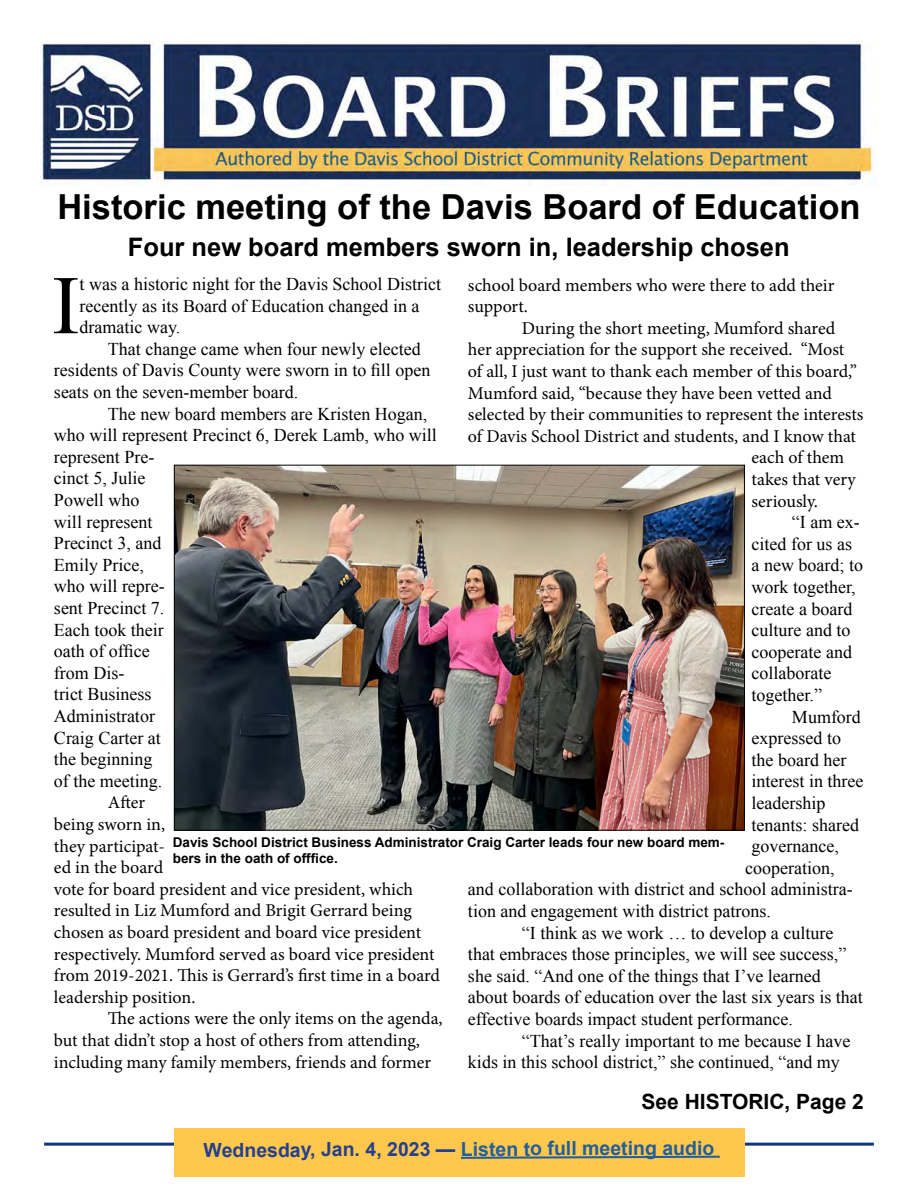
<style>
.page{position:relative;width:918px;height:1188px;background:#fff}
.page>*{position:absolute;margin:0;border:0;box-sizing:border-box;transform-origin:0 0}
.t1{font:83.25px "Times New Roman";color:#000}
.t2{font:700 34.5px "Arial";color:#000}
.t3{font:700 25.5px "Arial";color:#000}
.t4{font:700 21px "Arial";color:#000}
.t5{font:700 19.5px "Arial";letter-spacing:-.005em;color:#215e9e}
.t6{font:18px/21.6px "Times New Roman";color:#000}
.t7{font:18px/21.6px "Minion Pro";color:#000}
.t8{font:700 13.5px/16.2px "Arial";color:#000}
.s1{color:#25408f}
</style>
<div class="page">
<hr style="left:44px;top:1143px;width:830px;height:3px;background:#10357f">
<img style="left:40px;top:41px;width:837px;height:144px">
<div style="left:174px;top:1128px;width:571px;height:49px;background:#ffc74b"></div>
<img style="left:176px;top:467px;width:567px;height:362px">
<svg style="left:460px;top:1155px;width:260px;height:4px"></svg>
<h2 class="t2" style="left:57px;top:184px;width:805px">Historic meeting of the Davis Board of Education</h2>
<h3 class="t3" style="left:128px;top:230px;width:663px">Four new board members sworn in, leadership chosen</h3>
<h1 class="t1" style="left:52px;top:249px;width:29px">I</h1>
<p class="t6" style="left:80px;top:273px;width:363px">t was a historic night for the Davis School District recently as its Board of Education changed in a dramatic way.</p>
<p class="t6" style="left:54px;top:338px;width:378px;text-indent:54px">That change came when four newly elected residents of Davis County were sworn in to fill open seats on the seven-member board.</p>
<p class="t6" style="left:54px;top:403px;width:384px;text-indent:54px">The new board members are Kristen Hogan, who will represent Precinct 6, Derek Lamb, who will represent Pre-<br>cinct 5, Julie<br>Powell who<br>will represent<br>Precinct 3, and<br>Emily Price,<br>who will repre-<br>sent Precinct 7.<br>Each took their<br>oath of office<br>from Dis-<br>trict Business<br>Administrator<br>Craig Carter at<br>the beginning<br>of the meeting.</p>
<p class="t7" style="left:54px;top:792px;width:388px;text-indent:54px">After<br>being sworn in,<br>they participat-<br>ed in the board<br>vote for board president and vice president, which resulted in Liz Mumford and Brigit Gerrard being chosen as board president and board vice president respectively. Mumford served as board vice president from 2019-2021. This is Gerrard’s first time in a board leadership position.</p>
<p class="t7" style="left:54px;top:1008px;width:390px;text-indent:54px">The actions were the only items on the agenda, but that didn’t stop a host of others from attending, including many family members, friends and former</p>
<p class="t7" style="left:468px;top:274px;width:368px">school board members who were there to add their support.</p>
<p class="t7" style="left:522px;top:317px;width:315px">During the short meeting, Mumford shared</p>
<p class="t7" style="left:468px;top:339px;width:378px">her appreciation for the support she received. “Most</p>
<p class="t7" style="left:468px;top:361px;width:391px">of all, I just want to thank each member of this board,”</p>
<p class="t7" style="left:468px;top:382px;width:366px">Mumford said, “because they have been vetted and</p>
<p class="t7" style="left:468px;top:404px;width:397px">selected by their communities to represent the interests</p>
<p class="t7" style="left:468px;top:425px;width:390px">of Davis School District and students, and I know that</p>
<p class="t7" style="left:752px;top:447px;width:94px">each of them</p>
<p class="t7" style="left:752px;top:469px;width:106px">takes that very</p>
<p class="t7" style="left:752px;top:490px;width:68px">seriously.</p>
<p class="t6" style="left:752px;top:511px;width:113px;text-indent:40px">“I am ex&shy;cited for us as a new board; to work together, create a board culture and to cooperate and collaborate together.”</p>
<p class="t6" style="left:792px;top:706px;width:70px">Mumford</p>
<p class="t6" style="left:752px;top:727px;width:91px">expressed to</p>
<p class="t6" style="left:752px;top:749px;width:96px">the board her</p>
<p class="t6" style="left:752px;top:770px;width:113px">interest in three</p>
<p class="t6" style="left:752px;top:792px;width:75px">leadership</p>
<p class="t6" style="left:752px;top:814px;width:109px">tenants: shared</p>
<p class="t6" style="left:752px;top:835px;width:89px">governance,</p>
<p class="t6" style="left:745px;top:857px;width:91px">cooperation,</p>
<p class="t6" style="left:468px;top:878px;width:386px">and collaboration with district and school administra-</p>
<p class="t6" style="left:468px;top:900px;width:304px">tion and engagement with district patrons.</p>
<p class="t6" style="left:522px;top:922px;width:313px">“I think as we work … to develop a culture</p>
<p class="t6" style="left:468px;top:943px;width:380px">that embraces those principles, we will see success,”</p>
<p class="t6" style="left:468px;top:965px;width:354px">she said. “And one of the things that I’ve learned</p>
<p class="t6" style="left:468px;top:986px;width:396px">about boards of education over the last six years is that</p>
<p class="t6" style="left:468px;top:1008px;width:327px">effective boards impact student performance.</p>
<p class="t6" style="left:522px;top:1030px;width:330px">“That’s really important to me because I have</p>
<p class="t6" style="left:468px;top:1051px;width:373px">kids in this school district,” she continued, “and my</p>
<p class="t4" style="left:641px;top:1088px;width:224px">See HISTORIC, Page 2</p>
<p class="t5" style="left:204px;top:1136px;width:512px"><span class="s1">Wednesday, Jan. 4, 2023 —</span> Listen to full meeting audio</p>
<p class="t8" style="left:173px;top:835px;width:553px">Davis School District Business Administrator Craig Carter leads four new board mem&shy;bers in the oath of offfice.</p>
</div>
